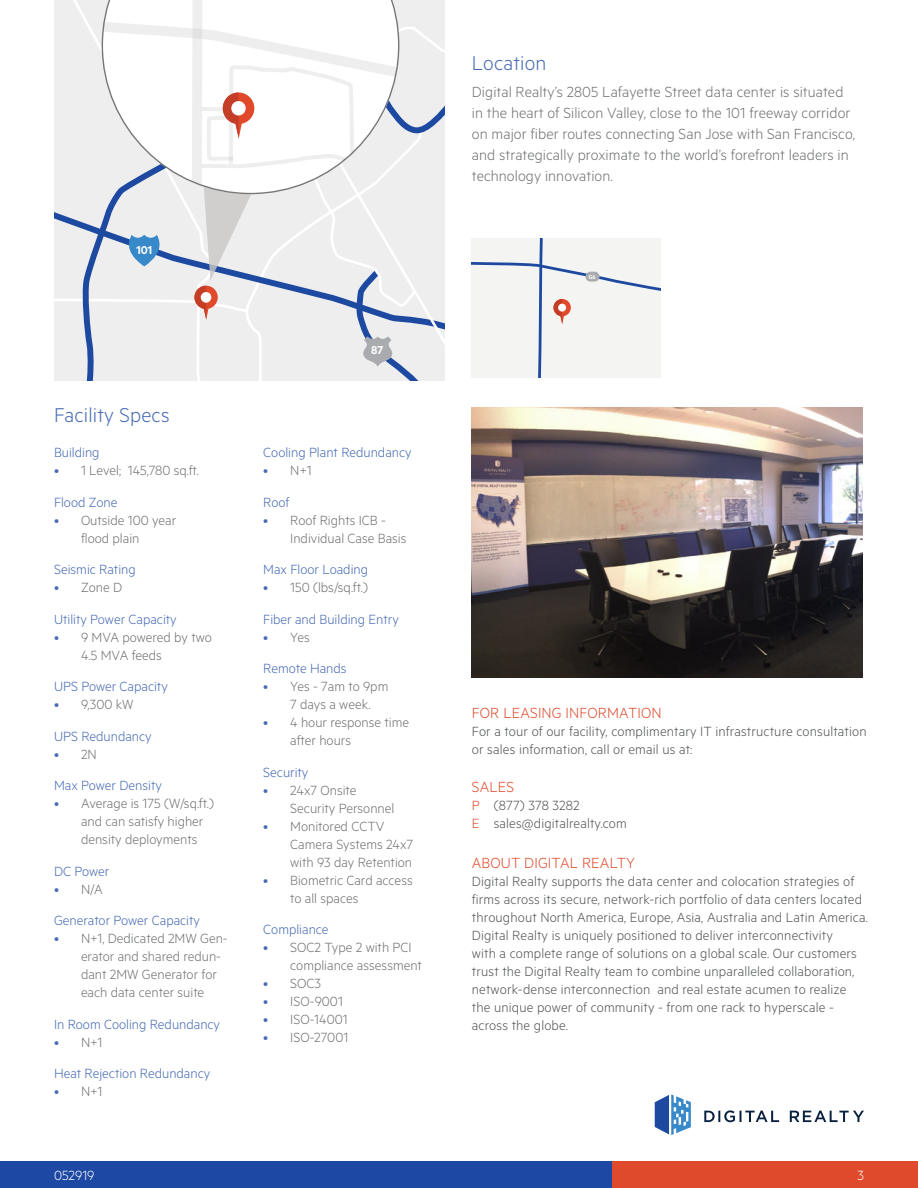
<style>
.page{position:relative;width:918px;height:1188px;background:#fff}
.page>*{position:absolute;margin:0;border:0;box-sizing:border-box;transform-origin:0 0}
.Medium_Body_Copy{font:300 22.5px "Metric";letter-spacing:.01em;color:#476bb3}
.Medium_Body_Copy-2{font:300 16.5px/21px "Metric";letter-spacing:.005em;color:#6f7271}
.Leasing_Info{font:300 16.5px "Metric";letter-spacing:.01em;color:#de4a2b}
.Leasing_Info-2{font:300 15px/18px "Metric";letter-spacing:.01em;color:#505453}
.t1{font:300 15px/18px "Metric";color:#6f7271}
.Faculty_Specs_Headli{font:300 15px "Metric";color:#476bb3}
.Faculty_Specs_Headli-2{font:300 15px "Metric";color:#fff}
.t2{font:600 12.9px "Metric";color:#fff}
.t3{font:600 6.3px "Metric";color:#fff}
.s1{color:#476bb3}
.s2{color:#e04a2a}
</style>
<div class="page">
<div style="left:0;top:1161px;width:612px;height:27px;background:#1d48a4"></div>
<div style="left:612px;top:1161px;width:306px;height:27px;background:#de4a2b"></div>
<img style="left:472px;top:408px;width:390px;height:270px">
<svg style="left:54px;top:0;width:391px;height:381px"></svg>
<div style="left:231px;top:101px;width:15px;height:14px;background:#fff;border-radius:50%"></div>
<svg style="left:704px;top:1110px;width:160px;height:12px"></svg>
<svg style="left:655px;top:1094px;width:36px;height:41px"></svg>
<div style="left:472px;top:238px;width:189px;height:140px;background:#f4f4f3"></div>
<div style="left:558px;top:304px;width:8px;height:8px;background:#fff;border-radius:50%"></div>
<p class="t2" style="left:137px;top:242px;width:17px">101</p>
<p class="Medium_Body_Copy" style="left:54px;top:402px;width:117px">Facility Specs</p>
<p class="Faculty_Specs_Headli" style="left:54px;top:444px;width:47px">Building</p>
<p class="t1" style="left:54px;top:461px;width:146px"><span class="s1">•</span> 1 Level; 145,780 sq.ft.</p>
<p class="Faculty_Specs_Headli" style="left:54px;top:493px;width:65px">Flood Zone</p>
<p class="t1" style="left:81px;top:510px;width:97px;text-indent:-27px"><span class="s1">•</span> Outside 100 year flood plain</p>
<p class="Faculty_Specs_Headli" style="left:54px;top:561px;width:83px">Seismic Rating</p>
<p class="t1" style="left:54px;top:578px;width:70px"><span class="s1">•</span> Zone D</p>
<p class="Faculty_Specs_Headli" style="left:54px;top:610px;width:124px">Utility Power Capacity</p>
<p class="t1" style="left:81px;top:627px;width:132px;text-indent:-27px"><span class="s1">•</span> 9 MVA powered by two<br>4.5 MVA feeds</p>
<p class="Faculty_Specs_Headli" style="left:54px;top:678px;width:115px">UPS Power Capacity</p>
<p class="t1" style="left:54px;top:695px;width:81px"><span class="s1">•</span> 9,300 kW</p>
<p class="Faculty_Specs_Headli" style="left:54px;top:727px;width:99px">UPS Redundancy</p>
<p class="t1" style="left:54px;top:744px;width:44px"><span class="s1">•</span> 2N</p>
<p class="Faculty_Specs_Headli" style="left:54px;top:777px;width:109px">Max Power Density</p>
<p class="t1" style="left:81px;top:794px;width:134px;text-indent:-27px"><span class="s1">•</span> Average is 175 (W/sq.ft.) and can satisfy higher density deployments</p>
<p class="Faculty_Specs_Headli" style="left:54px;top:862px;width:57px">DC Power</p>
<p class="t1" style="left:54px;top:879px;width:50px"><span class="s1">•</span> N/A</p>
<p class="Faculty_Specs_Headli" style="left:54px;top:912px;width:148px">Generator Power Capacity</p>
<p class="t1" style="left:81px;top:929px;width:148px;text-indent:-27px"><span class="s1">•</span> N+1, Dedicated 2MW Gen&shy;erator and shared redun&shy;dant 2MW Generator for each data center suite</p>
<p class="Faculty_Specs_Headli" style="left:54px;top:1015px;width:168px">In Room Cooling Redundancy</p>
<p class="t1" style="left:54px;top:1032px;width:50px"><span class="s1">•</span> N+1</p>
<p class="Faculty_Specs_Headli" style="left:54px;top:1065px;width:158px">Heat Rejection Redundancy</p>
<p class="t1" style="left:54px;top:1082px;width:50px"><span class="s1">•</span> N+1</p>
<p class="Faculty_Specs_Headli-2" style="left:54px;top:1166px;width:42px">052919</p>
<p class="t2" style="left:371px;top:343px;width:14px">87</p>
<p class="Faculty_Specs_Headli" style="left:263px;top:444px;width:150px">Cooling Plant Redundancy</p>
<p class="t1" style="left:263px;top:461px;width:50px"><span class="s1">•</span> N+1</p>
<p class="Faculty_Specs_Headli" style="left:263px;top:493px;width:28px">Roof</p>
<p class="t1" style="left:290px;top:510px;width:118px;text-indent:-27px"><span class="s1">•</span> Roof Rights ICB -<br>Individual Case Basis</p>
<p class="Faculty_Specs_Headli" style="left:263px;top:561px;width:106px">Max Floor Loading</p>
<p class="t1" style="left:263px;top:578px;width:106px"><span class="s1">•</span> 150 (lbs/sq.ft.)</p>
<p class="Faculty_Specs_Headli" style="left:263px;top:610px;width:137px">Fiber and Building Entry</p>
<p class="t1" style="left:263px;top:627px;width:48px"><span class="s1">•</span> Yes</p>
<p class="Faculty_Specs_Headli" style="left:263px;top:660px;width:85px">Remote Hands</p>
<p class="t1" style="left:290px;top:677px;width:100px;text-indent:-27px"><span class="s1">•</span> Yes - 7am to 9pm<br>7 days a week.</p>
<p class="t1" style="left:290px;top:713px;width:120px;text-indent:-27px"><span class="s1">•</span> 4 hour response time after hours</p>
<p class="Faculty_Specs_Headli" style="left:263px;top:763px;width:47px">Security</p>
<p class="t1" style="left:290px;top:780px;width:106px;text-indent:-27px"><span class="s1">•</span> 24x7 Onsite<br>Security Personnel</p>
<p class="t1" style="left:290px;top:816px;width:124px;text-indent:-27px"><span class="s1">•</span> Monitored CCTV<br>Camera Systems 24x7 with 93 day Retention</p>
<p class="t1" style="left:290px;top:870px;width:124px;text-indent:-27px"><span class="s1">•</span> Biometric Card access to all spaces</p>
<p class="Faculty_Specs_Headli" style="left:263px;top:921px;width:67px">Compliance</p>
<p class="t1" style="left:290px;top:938px;width:133px;text-indent:-27px"><span class="s1">•</span> SOC2 Type 2 with PCI compliance assessment</p>
<p class="t1" style="left:263px;top:974px;width:59px"><span class="s1">•</span> SOC3</p>
<p class="t1" style="left:263px;top:992px;width:81px"><span class="s1">•</span> ISO-9001</p>
<p class="t1" style="left:263px;top:1010px;width:86px"><span class="s1">•</span> ISO-14001</p>
<p class="t1" style="left:263px;top:1028px;width:87px"><span class="s1">•</span> ISO-27001</p>
<p class="Medium_Body_Copy" style="left:472px;top:50px;width:76px">Location</p>
<p class="Medium_Body_Copy-2" style="left:472px;top:81px;width:385px">Digital Realty’s 2805 Lafayette Street data center is situated in the heart of Silicon Valley, close to the 101 freeway corridor on major fiber routes connecting San Jose with San Francisco, and strategically proximate to the world’s forefront leaders in technology innovation.</p>
<p class="t3" style="left:589px;top:273px;width:8px">G6</p>
<p class="Leasing_Info" style="left:472px;top:704px;width:191px">FOR LEASING INFORMATION</p>
<p class="Leasing_Info-2" style="left:472px;top:722px;width:396px">For a tour of our facility, complimentary IT infrastructure consultation or sales information, call or email us at:</p>
<p class="Leasing_Info" style="left:472px;top:777px;width:44px">SALES</p>
<p class="Leasing_Info-2" style="left:472px;top:796px;width:109px"><span class="s2">P</span> (877) 378 3282</p>
<p class="Leasing_Info-2" style="left:472px;top:814px;width:156px"><span class="s2">E</span> sales@digitalrealty.com</p>
<p class="Leasing_Info" style="left:472px;top:853px;width:165px">ABOUT DIGITAL REALTY</p>
<p class="Leasing_Info-2" style="left:472px;top:871px;width:397px">Digital Realty supports the data center and colocation strategies of firms across its secure, network-rich portfolio of data centers located throughout North America, Europe, Asia, Australia and Latin America.<br>Digital Realty is uniquely positioned to deliver interconnectivity<br>with a complete range of solutions on a global scale. Our customers trust the Digital Realty team to combine unparalleled collaboration, network-dense interconnection and real estate acumen to realize the unique power of community - from one rack to hyperscale - across the globe.</p>
<p class="Faculty_Specs_Headli-2" style="left:857px;top:1166px;width:8px">3</p>
</div>
